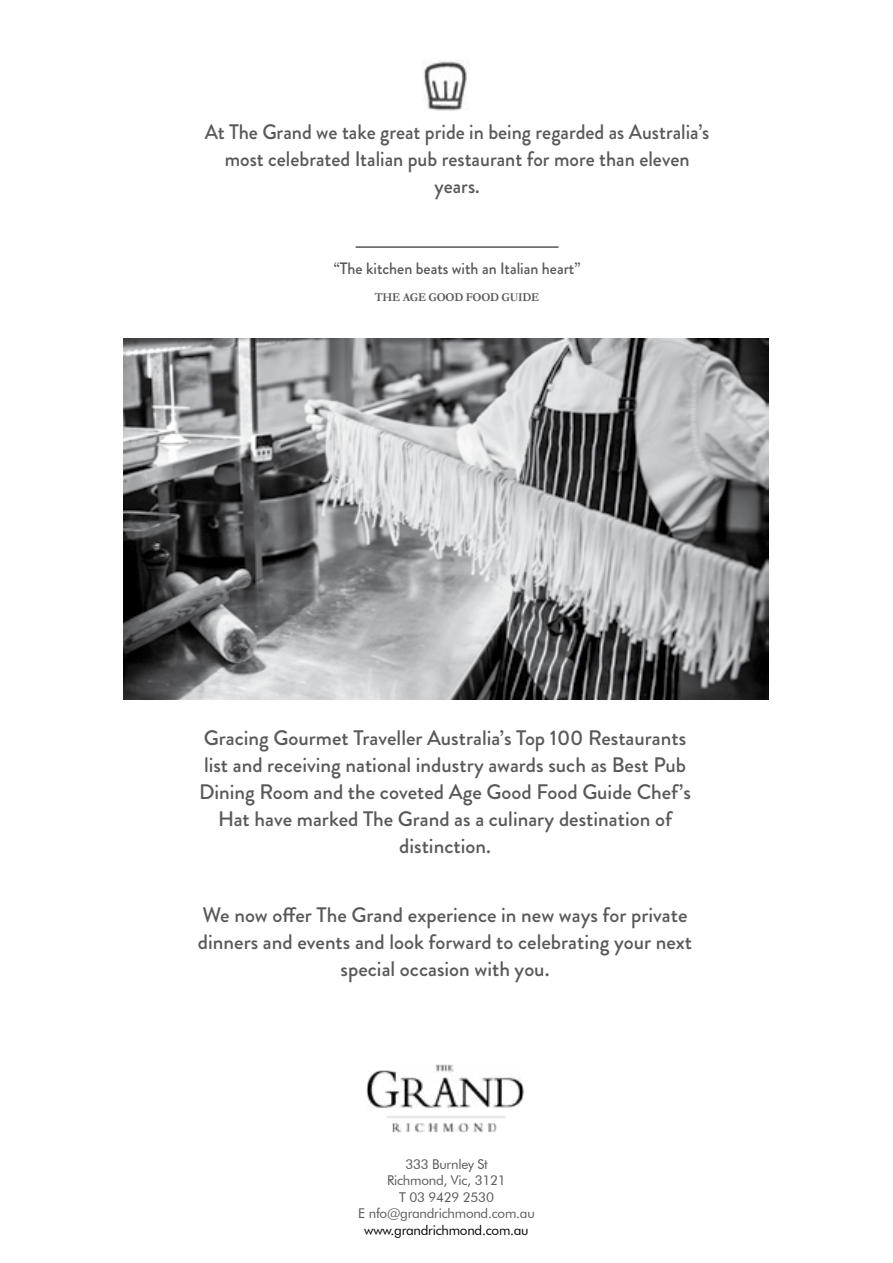
<style>
.page{position:relative;width:893px;height:1263px;background:#fff}
.page>*{position:absolute;margin:0;border:0;box-sizing:border-box;transform-origin:0 0}
.t1{font:500 21px/27px "Brandon Grotesque";color:#58595b;text-align:center}
.t2{font:500 21px/27px "Brandon Grotesque";color:#58595b;text-align:center;scale:.95 1}
.t3{font:500 16.5px "Brandon Grotesque";color:#58595b;scale:.96 1}
.t4{font:13.5px/16.5px "Futura BT";letter-spacing:-.02em;color:#58595b;text-align:center}
.t5{font:13.5px "Futura BT";letter-spacing:-.02em;color:#000}
.t6{font:700 12px "Garamond";letter-spacing:-.02em;color:#58595b;scale:.95 1}
</style>
<div class="page">
<hr style="left:356px;top:247px;width:203px;height:1px;background:#000">
<img style="left:424px;top:61px;width:45px;height:50px">
<img style="left:366px;top:1064px;width:158px;height:69px">
<img style="left:123px;top:338px;width:645px;height:362px">
<p class="t2" style="left:205px;top:119px;width:533px">At The Grand we take great pride in being regarded as Australia’s most celebrated Italian pub restaurant for more than eleven years.</p>
<p class="t3" style="left:334px;top:257px;width:258px">“The kitchen beats with an Italian heart”</p>
<p class="t6" style="left:375px;top:289px;width:175px">THE AGE GOOD FOOD GUIDE</p>
<p class="t1" style="left:199px;top:724px;width:493px">Gracing Gourmet Traveller Australia’s Top 100 Restaurants list and receiving national industry awards such as Best Pub Dining Room and the coveted Age Good Food Guide Chef’s Hat have marked The Grand as a culinary destination of distinction.</p>
<p class="t1" style="left:198px;top:901px;width:496px">We now offer The Grand experience in new ways for private dinners and events and look forward to celebrating your next special occasion with you.</p>
<p class="t4" style="left:358px;top:1155px;width:178px">333 Burnley St<br>Richmond, Vic, 3121<br>T 03 9429 2530<br>E nfo@grandrichmond.com.au</p>
<p class="t5" style="left:364px;top:1222px;width:166px">www.grandrichmond.com.au</p>
</div>
